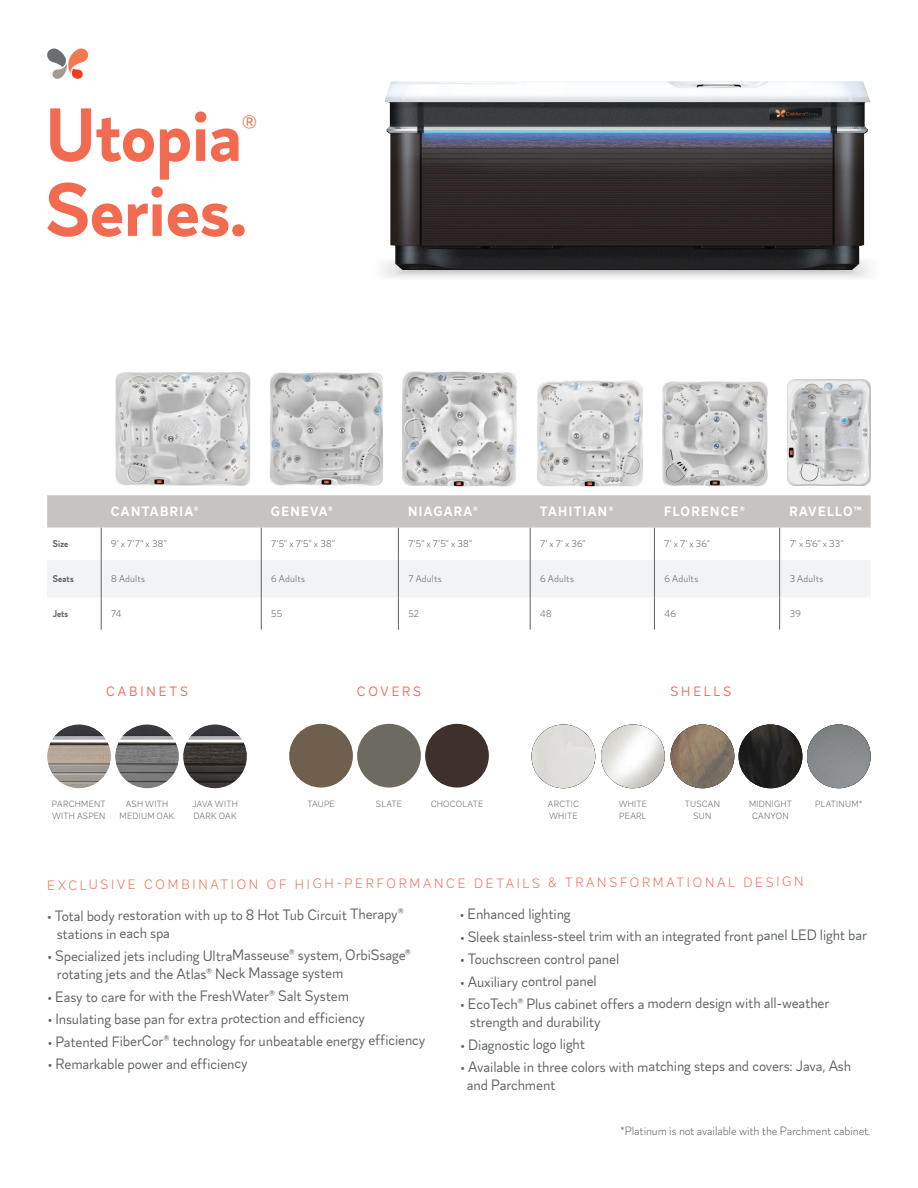
<style>
.page{position:relative;width:918px;height:1188px;background:#fff}
.page>*{position:absolute;margin:0;border:0;box-sizing:border-box;transform-origin:0 0}
.t1{font:700 75px/75px "Magdelin";letter-spacing:-.01em;color:#f26b50}
.t2{font:15px/18.5px "Magdelin";letter-spacing:-.015em;color:#5e6367}
.t3{font:300 13.5px "Magdelin";letter-spacing:.195em;color:#f26b50}
.t4{font:700 13.5px "Magdelin";letter-spacing:.1em;color:#fff}
.t5{font:13.5px "Magdelin";letter-spacing:.215em;color:#f26b50}
.t6{font:300 12px "Magdelin";letter-spacing:-.01em;color:#5e6367}
.t7{font:300 9.75px "Magdelin";letter-spacing:.025em;color:#5e6367}
.t8{font:700 9.75px "Magdelin";letter-spacing:.015em;color:#5e6367;scale:.9 1}
.t9{font:300 9px/12px "Magdelin";letter-spacing:.025em;color:#5e6367}
</style>
<div class="page">
<svg style="left:47px;top:48px;width:41px;height:31px"></svg>
<div style="left:47px;top:495px;width:824px;height:33px;background:#c6c3c1"></div>
<div style="left:47px;top:560px;width:823px;height:38px;background:#f2f3f4"></div>
<hr style="left:101px;top:528px;width:1px;height:32px;background:#5e6367">
<hr style="left:530px;top:528px;width:1px;height:32px;background:#5e6367">
<hr style="left:654px;top:528px;width:1px;height:32px;background:#5e6367">
<hr style="left:261px;top:528px;width:1px;height:32px;background:#5e6367">
<hr style="left:779px;top:528px;width:1px;height:32px;background:#5e6367">
<hr style="left:779px;top:598px;width:1px;height:32px;background:#5e6367">
<hr style="left:398px;top:528px;width:1px;height:32px;background:#5e6367">
<hr style="left:101px;top:560px;width:1px;height:38px;background:#5e6367">
<hr style="left:530px;top:560px;width:1px;height:38px;background:#5e6367">
<hr style="left:654px;top:560px;width:1px;height:38px;background:#5e6367">
<hr style="left:261px;top:560px;width:1px;height:38px;background:#5e6367">
<hr style="left:398px;top:560px;width:1px;height:38px;background:#5e6367">
<hr style="left:779px;top:560px;width:1px;height:38px;background:#5e6367">
<hr style="left:101px;top:598px;width:1px;height:32px;background:#5e6367">
<hr style="left:530px;top:598px;width:1px;height:32px;background:#5e6367">
<hr style="left:654px;top:598px;width:1px;height:32px;background:#5e6367">
<hr style="left:261px;top:598px;width:1px;height:32px;background:#5e6367">
<hr style="left:398px;top:598px;width:1px;height:32px;background:#5e6367">
<img style="left:115px;top:372px;width:136px;height:114px">
<img style="left:270px;top:372px;width:113px;height:114px">
<img style="left:402px;top:371px;width:115px;height:115px">
<img style="left:537px;top:380px;width:106px;height:106px">
<img style="left:662px;top:381px;width:106px;height:105px">
<img style="left:788px;top:379px;width:83px;height:107px">
<img style="left:385px;top:81px;width:486px;height:175px">
<svg style="left:384px;top:256px;width:485px;height:22px;background:#6e6f70"></svg>
<img style="left:47px;top:725px;width:64px;height:63px;border-radius:32px">
<img style="left:115px;top:725px;width:64px;height:63px;border-radius:32px">
<img style="left:183px;top:725px;width:64px;height:63px;border-radius:32px">
<svg style="left:532px;top:725px;width:63px;height:63px"></svg>
<div style="left:532px;top:724px;width:63px;height:64px;background:#e0deda;border-radius:32px"></div>
<svg style="left:601px;top:728px;width:64px;height:60px"></svg>
<img style="left:601px;top:724px;width:64px;height:64px;border-radius:32px">
<svg style="left:671px;top:724px;width:200px;height:64px"></svg>
<img style="left:739px;top:724px;width:63px;height:64px;border-radius:32px">
<div style="left:289px;top:724px;width:64px;height:64px;background:#6e604d;border-radius:50%"></div>
<div style="left:357px;top:724px;width:64px;height:64px;background:#6d6a62;border-radius:50%"></div>
<div style="left:425px;top:724px;width:64px;height:64px;background:#3e302a;border-radius:50%"></div>
<h1 class="t1" style="left:46px;top:100px;width:213px">Utopia<sup>®<br></sup>Series.</h1>
<p class="t4" style="left:111px;top:504px;width:89px">CANTABRIA®</p>
<p class="t4" style="left:271px;top:504px;width:64px">GENEVA®</p>
<p class="t4" style="left:408px;top:504px;width:71px">NIAGARA®</p>
<p class="t4" style="left:540px;top:504px;width:75px">TAHITIAN®</p>
<p class="t4" style="left:664px;top:504px;width:82px">FLORENCE®</p>
<p class="t4" style="left:789px;top:504px;width:74px">RAVELLO™</p>
<p class="t8" style="left:53px;top:538px;width:19px">Size</p>
<p class="t7" style="left:111px;top:539px;width:57px">9’ x 7’7” x 38”</p>
<p class="t7" style="left:271px;top:539px;width:65px">7’5” x 7’5” x 38”</p>
<p class="t7" style="left:408px;top:539px;width:65px">7’5” x 7’5” x 38”</p>
<p class="t7" style="left:540px;top:539px;width:47px">7’ x 7’ x 36”</p>
<p class="t7" style="left:664px;top:539px;width:47px">7’ x 7’ x 36”</p>
<p class="t7" style="left:790px;top:539px;width:55px">7’ x 5’6” x 33”</p>
<p class="t8" style="left:53px;top:573px;width:25px">Seats</p>
<p class="t7" style="left:111px;top:573px;width:35px">8 Adults</p>
<p class="t7" style="left:271px;top:573px;width:35px">6 Adults</p>
<p class="t7" style="left:408px;top:573px;width:35px">7 Adults</p>
<p class="t7" style="left:540px;top:573px;width:35px">6 Adults</p>
<p class="t7" style="left:664px;top:573px;width:35px">6 Adults</p>
<p class="t7" style="left:790px;top:573px;width:35px">3 Adults</p>
<p class="t8" style="left:53px;top:608px;width:18px">Jets</p>
<p class="t7" style="left:111px;top:608px;width:12px">74</p>
<p class="t7" style="left:271px;top:608px;width:12px">55</p>
<p class="t7" style="left:408px;top:608px;width:12px">52</p>
<p class="t7" style="left:540px;top:608px;width:13px">48</p>
<p class="t7" style="left:664px;top:608px;width:13px">46</p>
<p class="t7" style="left:790px;top:608px;width:13px">39</p>
<p class="t5" style="left:106px;top:684px;width:83px">CABINETS</p>
<p class="t5" style="left:357px;top:684px;width:66px">COVERS</p>
<p class="t5" style="left:671px;top:684px;width:62px">SHELLS</p>
<p class="t9" style="left:52px;top:798px;width:55px">PARCHMENT<br>WITH ASPEN</p>
<p class="t9" style="left:307px;top:798px;width:29px">TAUPE</p>
<p class="t9" style="left:548px;top:798px;width:33px">ARCTIC<br>WHITE</p>
<p class="t9" style="left:120px;top:798px;width:56px;text-align:center">ASH WITH<br>MEDIUM OAK</p>
<p class="t9" style="left:376px;top:798px;width:28px">SLATE</p>
<p class="t9" style="left:685px;top:798px;width:37px;text-align:center">TUSCAN<br>SUN</p>
<p class="t9" style="left:192px;top:798px;width:47px">JAVA WITH<br>DARK OAK</p>
<p class="t9" style="left:431px;top:798px;width:54px">CHOCOLATE</p>
<p class="t9" style="left:619px;top:798px;width:30px">WHITE<br>PEARL</p>
<p class="t9" style="left:749px;top:798px;width:44px">MIDNIGHT</p>
<p class="t9" style="left:815px;top:798px;width:49px">PLATINUM*</p>
<p class="t9" style="left:752px;top:810px;width:38px">CANYON</p>
<p class="t3" style="left:47px;top:876px;width:758px">EXCLUSIVE COMBINATION OF HIGH-PERFORMANCE DETAILS &amp; TRANSFORMATIONAL DESIGN</p>
<p class="t2" style="left:57px;top:906px;width:349px;text-indent:-10px">• Total body restoration with up to 8 Hot Tub Circuit Therapy® stations in each spa</p>
<p class="t2" style="left:57px;top:947px;width:356px;text-indent:-10px">• Specialized jets including UltraMasseuse® system, OrbiSsage® rotating jets and the Atlas® Neck Massage system</p>
<p class="t2" style="left:48px;top:987px;width:303px">• Easy to care for with the FreshWater® Salt System</p>
<p class="t2" style="left:48px;top:1010px;width:319px">• Insulating base pan for extra protection and efficiency</p>
<p class="t2" style="left:48px;top:1032px;width:379px">• Patented FiberCor® technology for unbeatable energy efficiency</p>
<p class="t2" style="left:48px;top:1055px;width:201px">• Remarkable power and efficiency</p>
<p class="t2" style="left:460px;top:905px;width:112px">• Enhanced lighting</p>
<p class="t2" style="left:460px;top:927px;width:409px">• Sleek stainless-steel trim with an integrated front panel LED light bar</p>
<p class="t2" style="left:460px;top:950px;width:161px">• Touchscreen control panel</p>
<p class="t2" style="left:460px;top:973px;width:138px">• Auxiliary control panel</p>
<p class="t2" style="left:470px;top:995px;width:361px;text-indent:-10px">• EcoTech® Plus cabinet offers a modern design with all-weather strength and durability</p>
<p class="t2" style="left:460px;top:1036px;width:126px">• Diagnostic logo light</p>
<p class="t2" style="left:467px;top:1058px;width:386px;text-indent:-6px">• Available in three colors with matching steps and covers: Java, Ash and Parchment</p>
<p class="t6" style="left:620px;top:1124px;width:252px">*Platinum is not available with the Parchment cabinet.</p>
</div>
